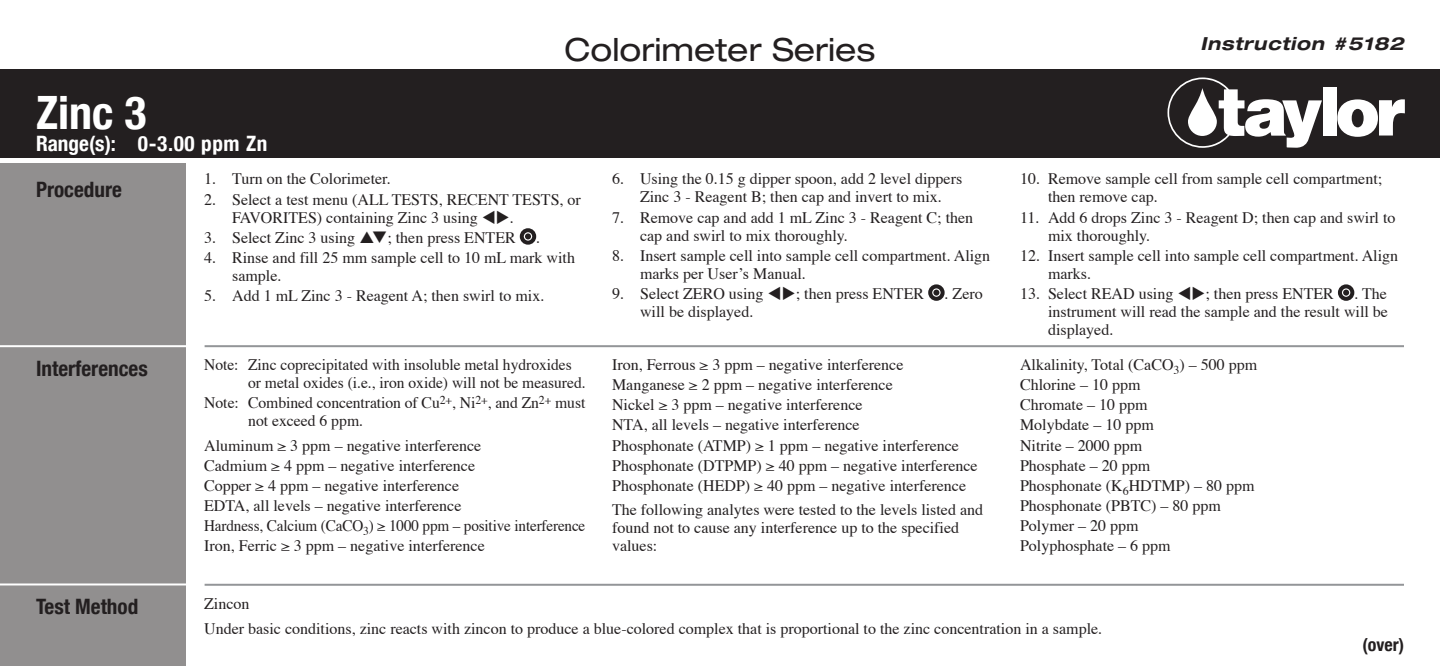
<style>
.page{position:relative;width:1440px;height:666px;background:#fff}
.page>*{position:absolute;margin:0;border:0;box-sizing:border-box;transform-origin:0 0}
.t1{font:700 condensed 46px "Helvetica Neue";color:#fff}
.t2{font:expanded 32px "Helvetica Neue";color:#231f20}
.t3{font:700 condensed 21.2px "Helvetica Neue";color:#231f20}
.t4{font:700 condensed 21.2px "Helvetica Neue";letter-spacing:.015em;color:#fff}
.t5{font:italic 700 expanded 18px "Helvetica Neue";letter-spacing:.04em;color:#231f20}
.t6{font:700 condensed 18px "Helvetica Neue";color:#231f20}
.t7{font:16px/18px "Times";color:#231f20}
.t8{font:16px "Times";color:#231f20;scale:.95 1}
</style>
<div class="page">
<div style="left:0;top:164px;width:185px;height:502px;background:#918f8f"></div>
<div style="left:0;top:69px;width:1440px;height:89px;background:#231f20"></div>
<svg style="left:1168px;top:78px;width:154px;height:70px"></svg>
<div style="left:1323px;top:87px;width:14px;height:49px;background:#fff"></div>
<svg style="left:1337px;top:99px;width:68px;height:38px"></svg>
<div style="left:520px;top:228px;width:16px;height:17px;border:4px solid #231f20;border-radius:50%"></div>
<svg style="left:525px;top:233px;width:6px;height:6px"></svg>
<div style="left:928px;top:284px;width:17px;height:17px;border:4px solid #231f20;border-radius:50%"></div>
<svg style="left:933px;top:290px;width:6px;height:6px"></svg>
<div style="left:1338px;top:284px;width:16px;height:17px;border:4px solid #231f20;border-radius:50%"></div>
<svg style="left:1343px;top:290px;width:6px;height:6px"></svg>
<hr style="left:0;top:345px;width:187px;height:2px;background:#fff">
<hr style="left:205px;top:345px;width:1199px;height:2px;background:#939598">
<hr style="left:0;top:583px;width:187px;height:2px;background:#fff">
<hr style="left:205px;top:584px;width:1199px;height:2px;background:#939598">
<p class="t1" style="left:36px;top:84px;width:112px">Zinc 3</p>
<p class="t4" style="left:36px;top:131px;width:233px">Range(s): 0-3.00 ppm Zn</p>
<p class="t2" style="left:564px;top:30px;width:313px">Colorimeter Series</p>
<p class="t5" style="left:1200px;top:32px;width:205px">Instruction #5182</p>
<p class="t3" style="left:36px;top:176px;width:87px">Procedure</p>
<p class="t7" style="left:204px;top:171px;width:188px">1. Turn on the Colorimeter.</p>
<p class="t7" style="left:232px;top:191px;width:350px;text-indent:-28px">2. Select a test menu (ALL TESTS, RECENT TESTS, or<br>FAVORITES) containing Zinc 3 using ▼◆.</p>
<p class="t7" style="left:204px;top:229px;width:313px">3. Select Zinc 3 using ❑; then press ENTER</p>
<p class="t7" style="left:536px;top:229px;width:5px">.</p>
<p class="t7" style="left:232px;top:249px;width:344px;text-indent:-28px">4. Rinse and fill 25 mm sample cell to 10 mL mark with sample.</p>
<p class="t7" style="left:204px;top:288px;width:342px">5. Add 1 mL Zinc 3 - Reagent A; then swirl to mix.</p>
<p class="t3" style="left:36px;top:356px;width:113px">Interferences</p>
<p class="t7" style="left:248px;top:357px;width:339px;text-indent:-44px">Note: Zinc coprecipitated with insoluble metal hydroxides or metal oxides (i.e., iron oxide) will not be measured.</p>
<p class="t7" style="left:248px;top:395px;width:339px;text-indent:-44px">Note: Combined concentration of Cu<sup>2+</sup>, Ni<sup>2+</sup>, and Zn<sup>2+</sup> must not exceed 6 ppm.</p>
<p class="t7" style="left:204px;top:437px;width:279px">Aluminum ≥ 3 ppm – negative interference</p>
<p class="t7" style="left:204px;top:457px;width:272px">Cadmium ≥ 4 ppm – negative interference</p>
<p class="t7" style="left:204px;top:477px;width:256px">Copper ≥ 4 ppm – negative interference</p>
<p class="t7" style="left:204px;top:498px;width:259px">EDTA, all levels – negative interference</p>
<p class="t8" style="left:204px;top:516px;width:403px">Hardness, Calcium (CaCO<sub>3</sub>) ≥ 1000 ppm – positive interference</p>
<p class="t7" style="left:204px;top:538px;width:282px">Iron, Ferric ≥ 3 ppm – negative interference</p>
<p class="t7" style="left:612px;top:171px;width:352px;text-align:center">6. Using the 0.15 g dipper spoon, add 2 level dippers<br>Zinc 3 - Reagent B; then cap and invert to mix.</p>
<p class="t7" style="left:640px;top:209px;width:335px;text-indent:-28px">7. Remove cap and add 1 mL Zinc 3 - Reagent C; then cap and swirl to mix thoroughly.</p>
<p class="t7" style="left:640px;top:247px;width:352px;text-indent:-28px">8. Insert sample cell into sample cell compartment. Align marks per User’s Manual.</p>
<p class="t7" style="left:612px;top:285px;width:314px">9. Select ZERO using ▼◆; then press ENTER</p>
<p class="t7" style="left:945px;top:285px;width:40px">. Zero</p>
<p class="t7" style="left:640px;top:303px;width:115px">will be displayed.</p>
<p class="t7" style="left:612px;top:357px;width:293px">Iron, Ferrous ≥ 3 ppm – negative interference</p>
<p class="t7" style="left:612px;top:377px;width:282px">Manganese ≥ 2 ppm – negative interference</p>
<p class="t7" style="left:612px;top:397px;width:252px">Nickel ≥ 3 ppm – negative interference</p>
<p class="t7" style="left:612px;top:417px;width:249px">NTA, all levels – negative interference</p>
<p class="t7" style="left:612px;top:437px;width:348px">Phosphonate (ATMP) ≥ 1 ppm – negative interference</p>
<p class="t7" style="left:612px;top:457px;width:367px">Phosphonate (DTPMP) ≥ 40 ppm – negative interference</p>
<p class="t7" style="left:612px;top:477px;width:356px">Phosphonate (HEDP) ≥ 40 ppm – negative interference</p>
<p class="t7" style="left:612px;top:502px;width:373px">The following analytes were tested to the levels listed and found not to cause any interference up to the specified values:</p>
<p class="t7" style="left:1048px;top:171px;width:336px;text-indent:-28px">10. Remove sample cell from sample cell compartment; then remove cap.</p>
<p class="t7" style="left:1048px;top:209px;width:349px;text-indent:-28px">11. Add 6 drops Zinc 3 - Reagent D; then cap and swirl to mix thoroughly.</p>
<p class="t7" style="left:1048px;top:247px;width:352px;text-indent:-28px">12. Insert sample cell into sample cell compartment. Align marks.</p>
<p class="t7" style="left:1020px;top:285px;width:315px">13. Select READ using ▼◆; then press ENTER</p>
<p class="t7" style="left:1048px;top:285px;width:341px;text-align:justify;text-indent:306px">. The instrument will read the sample and the result will be displayed.</p>
<p class="t7" style="left:1020px;top:357px;width:239px">Alkalinity, Total (CaCO<sub>3</sub>) – 500 ppm</p>
<p class="t7" style="left:1020px;top:377px;width:122px">Chlorine – 10 ppm</p>
<p class="t7" style="left:1020px;top:397px;width:129px">Chromate – 10 ppm</p>
<p class="t7" style="left:1020px;top:417px;width:135px">Molybdate – 10 ppm</p>
<p class="t7" style="left:1020px;top:437px;width:124px">Nitrite – 2000 ppm</p>
<p class="t7" style="left:1020px;top:457px;width:132px">Phosphate – 20 ppm</p>
<p class="t7" style="left:1020px;top:477px;width:236px">Phosphonate (K<sub>6</sub>HDTMP) – 80 ppm</p>
<p class="t7" style="left:1020px;top:498px;width:202px">Phosphonate (PBTC) – 80 ppm</p>
<p class="t7" style="left:1020px;top:518px;width:120px">Polymer – 20 ppm</p>
<p class="t7" style="left:1020px;top:538px;width:152px">Polyphosphate – 6 ppm</p>
<p class="t3" style="left:36px;top:593px;width:104px">Test Method</p>
<p class="t7" style="left:204px;top:596px;width:47px">Zincon</p>
<p class="t7" style="left:204px;top:620px;width:900px">Under basic conditions, zinc reacts with zincon to produce a blue-colored complex that is proportional to the zinc concentration in a sample.</p>
<p class="t6" style="left:1362px;top:633px;width:43px">(over)</p>
</div>
